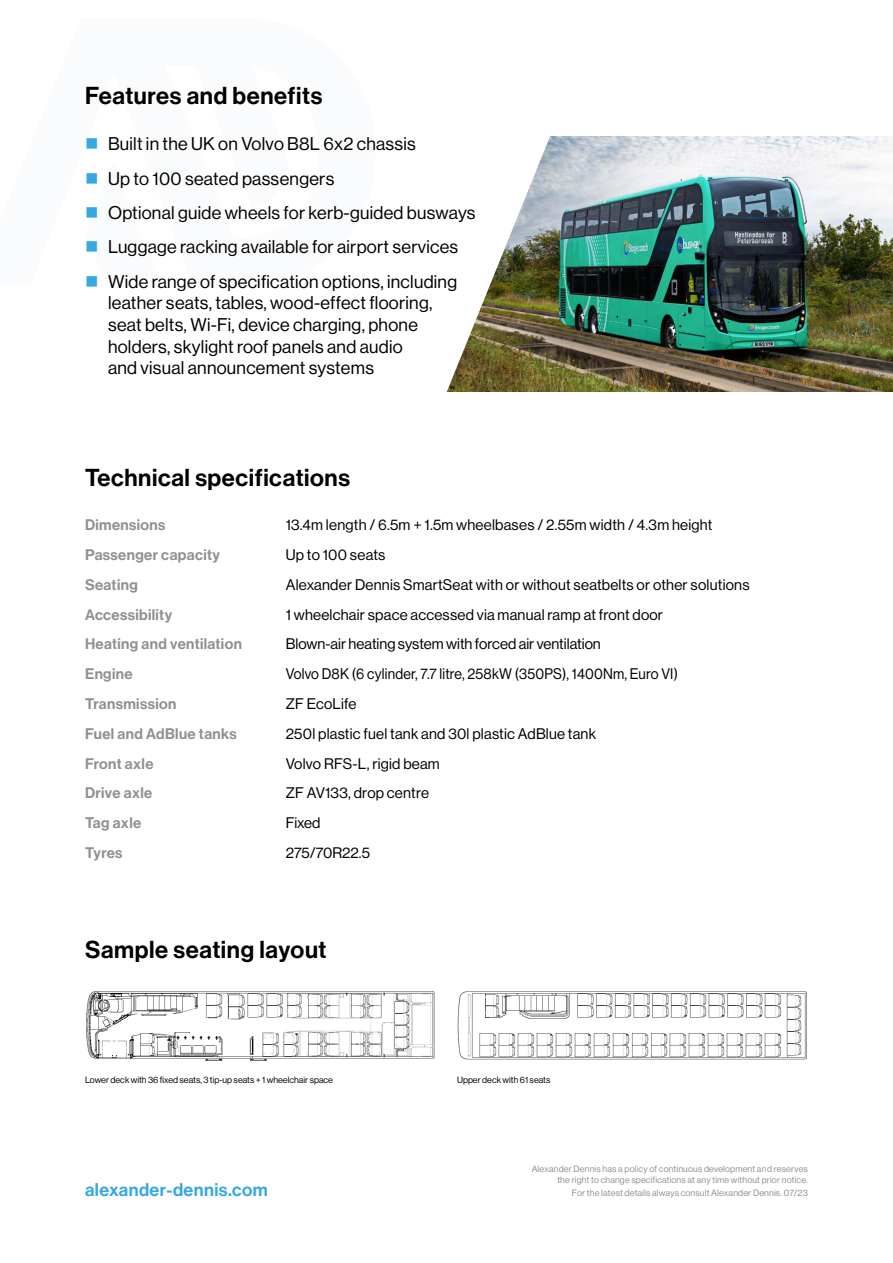
<style>
.page{position:relative;width:893px;height:1263px;background:#fff}
.page>*{position:absolute;margin:0;border:0;box-sizing:border-box;transform-origin:0 0}
.t1{font:24px "N Haas Grotesk DS Pro 65 Md";letter-spacing:.025em;color:#000}
.t2{font:18px/34.3px "N Haas Grotesk DS Pro 55 Rg";letter-spacing:.015em;color:#000}
.t3{font:18px "N Haas Grotesk DS Pro 65 Md";letter-spacing:.025em;color:#38a8e0}
.t4{font:15px "N Haas Grotesk DS Pro 55 Rg";letter-spacing:.015em;color:#000}
.t5{font:15px "N Haas Grotesk DS Pro 65 Md";letter-spacing:.025em;color:#918f8e}
.t6{font:15px "N Haas Grotesk DS Pro 55 Rg";letter-spacing:.015em;color:#000;scale:.94 1}
.t7{font:9px/10.8px "N Haas Grotesk DS Pro 55 Rg";letter-spacing:.015em;color:#918f8e;text-align:right}
.t8{font:9px "N Haas Grotesk DS Pro 55 Rg";color:#000}
</style>
<div class="page">
<img style="left:560px;top:136px;width:333px;height:256px">
<img style="left:446px;top:136px;width:114px;height:256px">
<img style="left:86px;top:991px;width:349px;height:70px">
<img style="left:457px;top:991px;width:350px;height:68px">
<h1 class="t1" style="left:85px;top:82px;width:239px">Features and benefits</h1>
<p class="t2" style="left:108px;top:127px;width:369px">Built in the UK on Volvo B8L 6x2 chassis<br>Up to 100 seated passengers<br>Optional guide wheels for kerb-guided busways Luggage racking available for airport services Wide range of specification options, including</p>
<p class="t2" style="left:108px;top:292px;width:326px;line-height:21.6px">leather seats, tables, wood-effect flooring, seat belts, Wi-Fi, device charging, phone holders, skylight roof panels and audio and visual announcement systems</p>
<h1 class="t1" style="left:85px;top:464px;width:266px">Technical specifications</h1>
<p class="t5" style="left:85px;top:516px;width:82px">Dimensions</p>
<p class="t4" style="left:286px;top:517px;width:428px">13.4m length / 6.5m + 1.5m wheelbases / 2.55m width / 4.3m height</p>
<p class="t5" style="left:85px;top:546px;width:136px">Passenger capacity</p>
<p class="t4" style="left:286px;top:546px;width:101px">Up to 100 seats</p>
<p class="t5" style="left:85px;top:576px;width:54px">Seating</p>
<p class="t4" style="left:286px;top:576px;width:465px">Alexander Dennis SmartSeat with or without seatbelts or other solutions</p>
<p class="t5" style="left:85px;top:606px;width:89px">Accessibility</p>
<p class="t4" style="left:286px;top:606px;width:379px">1 wheelchair space accessed via manual ramp at front door</p>
<p class="t5" style="left:85px;top:635px;width:158px">Heating and ventilation</p>
<p class="t4" style="left:286px;top:636px;width:317px">Blown-air heating system with forced air ventilation</p>
<p class="t5" style="left:85px;top:665px;width:49px">Engine</p>
<p class="t6" style="left:286px;top:665px;width:419px">Volvo D8K (6 cylinder, 7.7 litre, 258kW (350PS), 1400Nm, Euro VI)</p>
<p class="t5" style="left:85px;top:695px;width:93px">Transmission</p>
<p class="t4" style="left:286px;top:695px;width:72px">ZF EcoLife</p>
<p class="t5" style="left:85px;top:725px;width:153px">Fuel and AdBlue tanks</p>
<p class="t4" style="left:286px;top:725px;width:312px">250l plastic fuel tank and 30l plastic AdBlue tank</p>
<p class="t5" style="left:85px;top:754px;width:70px">Front axle</p>
<p class="t4" style="left:286px;top:755px;width:156px">Volvo RFS-L, rigid beam</p>
<p class="t5" style="left:85px;top:784px;width:69px">Drive axle</p>
<p class="t4" style="left:286px;top:784px;width:145px">ZF AV133, drop centre</p>
<p class="t5" style="left:85px;top:814px;width:58px">Tag axle</p>
<p class="t4" style="left:286px;top:814px;width:36px">Fixed</p>
<p class="t5" style="left:85px;top:844px;width:39px">Tyres</p>
<p class="t4" style="left:286px;top:844px;width:86px">275/70R22.5</p>
<h1 class="t1" style="left:85px;top:936px;width:243px">Sample seating layout</h1>
<p class="t8" style="left:85px;top:1074px;width:250px">Lower deck with 36 fixed seats, 3 tip-up seats + 1 wheelchair space</p>
<p class="t8" style="left:457px;top:1074px;width:95px">Upper deck with 61 seats</p>
<p class="t3" style="left:85px;top:1179px;width:184px">alexander-dennis.com</p>
<p class="t7" style="left:532px;top:1164px;width:278px">Alexander Dennis has a policy of continuous development and reserves the right to change specifications at any time without prior notice.</p>
<p class="t7" style="left:572px;top:1187px;width:238px">For the latest details always consult Alexander Dennis. 07/23</p>
</div>
